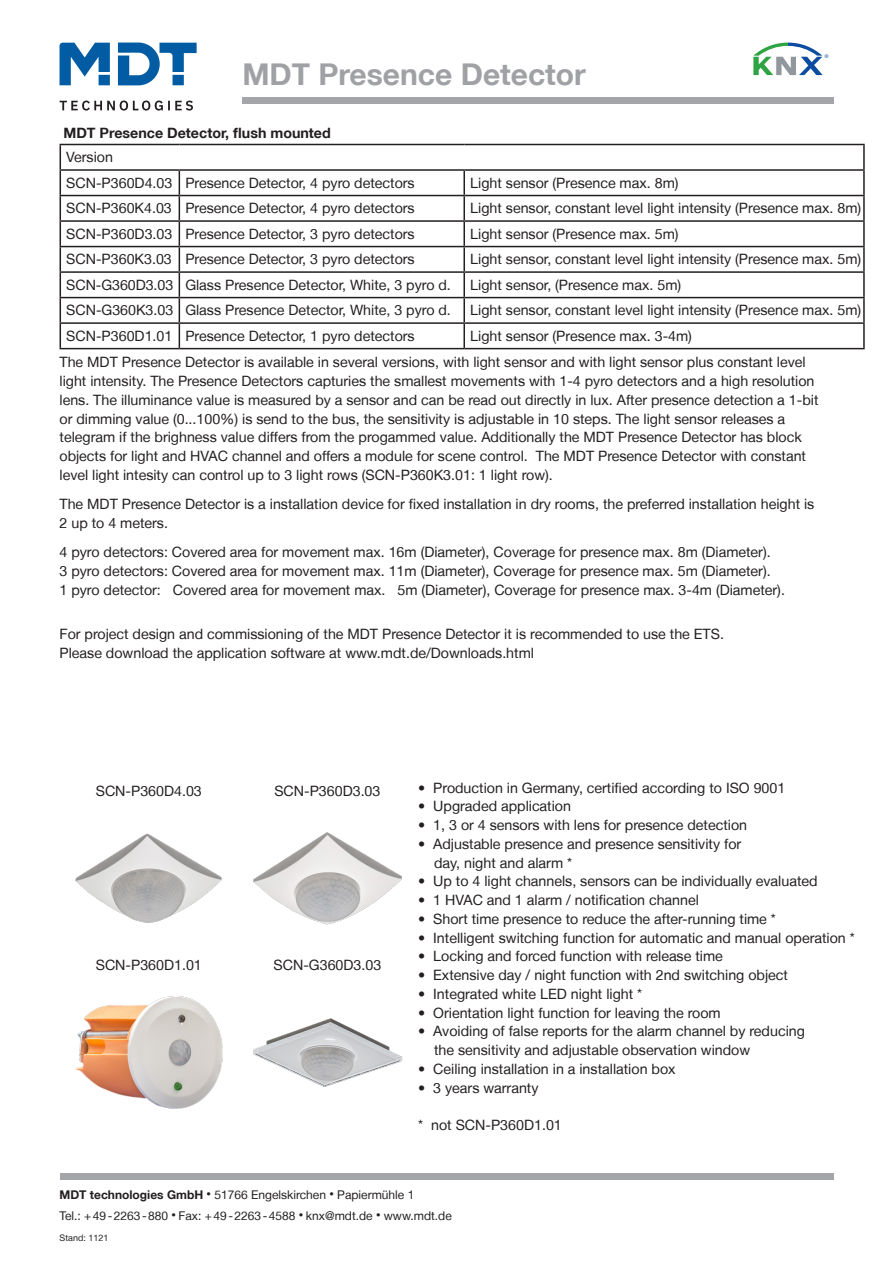
<style>
.page{position:relative;width:893px;height:1263px;background:#fff}
.page>*{position:absolute;margin:0;border:0;box-sizing:border-box;transform-origin:0 0}
.t1{font:700 30px "Helvetica Neue LT";color:#a0a1a5}
.td-data{font:14.25px/18.8px "Helvetica Neue LT";color:#231f20}
.t2{font:700 14.25px "Helvetica Neue LT";color:#231f20}
.t3{font:12px/21px "Helvetica Neue LT";color:#231f20}
.t4{font:9px "Helvetica Neue LT";color:#231f20}
.t5{font:5.1px "Arial";color:#0d4da1}
.s1{font-weight:700}
.s2{font-size:9px}
</style>
<div class="page">
<svg style="left:61px;top:145px;width:802px;height:203px"></svg>
<hr style="left:60px;top:144px;width:119px;height:1px;background:#231f20">
<hr style="left:179px;top:144px;width:285px;height:1px;background:#231f20">
<hr style="left:464px;top:144px;width:401px;height:1px;background:#231f20">
<hr style="left:863px;top:145px;width:2px;height:24px;background:#231f20">
<hr style="left:60px;top:169px;width:119px;height:2px;background:#231f20">
<hr style="left:179px;top:169px;width:285px;height:2px;background:#231f20">
<hr style="left:464px;top:169px;width:401px;height:2px;background:#231f20">
<hr style="left:463px;top:171px;width:2px;height:24px;background:#231f20">
<hr style="left:863px;top:171px;width:2px;height:24px;background:#231f20">
<hr style="left:60px;top:195px;width:119px;height:1px;background:#231f20">
<hr style="left:179px;top:195px;width:285px;height:1px;background:#231f20">
<hr style="left:464px;top:195px;width:401px;height:1px;background:#231f20">
<hr style="left:463px;top:196px;width:2px;height:24px;background:#231f20">
<hr style="left:863px;top:196px;width:2px;height:24px;background:#231f20">
<hr style="left:60px;top:220px;width:119px;height:2px;background:#231f20">
<hr style="left:179px;top:220px;width:285px;height:2px;background:#231f20">
<hr style="left:464px;top:220px;width:401px;height:2px;background:#231f20">
<hr style="left:463px;top:222px;width:2px;height:24px;background:#231f20">
<hr style="left:863px;top:222px;width:2px;height:24px;background:#231f20">
<hr style="left:60px;top:246px;width:119px;height:1px;background:#231f20">
<hr style="left:179px;top:246px;width:285px;height:1px;background:#231f20">
<hr style="left:464px;top:246px;width:401px;height:1px;background:#231f20">
<hr style="left:463px;top:247px;width:2px;height:24px;background:#231f20">
<hr style="left:863px;top:247px;width:2px;height:24px;background:#231f20">
<hr style="left:60px;top:271px;width:119px;height:2px;background:#231f20">
<hr style="left:179px;top:271px;width:285px;height:2px;background:#231f20">
<hr style="left:464px;top:271px;width:401px;height:2px;background:#231f20">
<hr style="left:463px;top:273px;width:2px;height:24px;background:#231f20">
<hr style="left:863px;top:273px;width:2px;height:24px;background:#231f20">
<hr style="left:60px;top:297px;width:119px;height:1px;background:#231f20">
<hr style="left:179px;top:297px;width:285px;height:1px;background:#231f20">
<hr style="left:464px;top:297px;width:401px;height:1px;background:#231f20">
<hr style="left:463px;top:298px;width:2px;height:24px;background:#231f20">
<hr style="left:863px;top:298px;width:2px;height:24px;background:#231f20">
<hr style="left:60px;top:322px;width:119px;height:2px;background:#231f20">
<svg style="left:60px;top:145px;width:1px;height:203px"></svg>
<hr style="left:179px;top:322px;width:285px;height:2px;background:#231f20">
<svg style="left:179px;top:171px;width:1px;height:177px"></svg>
<hr style="left:464px;top:322px;width:401px;height:2px;background:#231f20">
<hr style="left:463px;top:324px;width:2px;height:24px;background:#231f20">
<hr style="left:863px;top:324px;width:2px;height:24px;background:#231f20">
<hr style="left:60px;top:348px;width:119px;height:1px;background:#231f20">
<hr style="left:179px;top:348px;width:285px;height:1px;background:#231f20">
<hr style="left:464px;top:348px;width:401px;height:1px;background:#231f20">
<img style="left:75px;top:833px;width:147px;height:90px">
<img style="left:253px;top:832px;width:149px;height:93px">
<img style="left:75px;top:996px;width:148px;height:113px">
<img style="left:253px;top:1018px;width:150px;height:69px">
<div style="left:60px;top:1174px;width:773px;height:6px;background:#a4a5a9"></div>
<svg style="left:60px;top:43px;width:137px;height:42px"></svg>
<svg style="left:60px;top:100px;width:133px;height:11px"></svg>
<div style="left:242px;top:98px;width:591px;height:6px;background:#a4a5a9"></div>
<svg style="left:753px;top:43px;width:70px;height:32px"></svg>
<p class="t1" style="left:242px;top:56px;width:345px">MDT Presence Detector</p>
<p class="t5" style="left:825px;top:53px;width:5px">®</p>
<p class="t2" style="left:63px;top:124px;width:269px">MDT Presence Detector, flush mounted</p>
<p class="td-data" style="left:66px;top:148px;width:48px">Version</p>
<p class="td-data" style="left:66px;top:173px;width:108px">SCN-P360D4.03</p>
<p class="td-data" style="left:185px;top:173px;width:231px">Presence Detector, 4 pyro detectors</p>
<p class="td-data" style="left:470px;top:173px;width:210px">Light sensor (Presence max. 8m)</p>
<p class="td-data" style="left:66px;top:199px;width:107px">SCN-P360K4.03</p>
<p class="td-data" style="left:185px;top:199px;width:231px">Presence Detector, 4 pyro detectors</p>
<p class="td-data" style="left:470px;top:199px;width:392px">Light sensor, constant level light intensity (Presence max. 8m)</p>
<p class="td-data" style="left:66px;top:224px;width:108px">SCN-P360D3.03</p>
<p class="td-data" style="left:185px;top:224px;width:231px">Presence Detector, 3 pyro detectors</p>
<p class="td-data" style="left:470px;top:224px;width:210px">Light sensor (Presence max. 5m)</p>
<p class="td-data" style="left:66px;top:250px;width:107px">SCN-P360K3.03</p>
<p class="td-data" style="left:185px;top:250px;width:231px">Presence Detector, 3 pyro detectors</p>
<p class="td-data" style="left:470px;top:250px;width:392px">Light sensor, constant level light intensity (Presence max. 5m)</p>
<p class="td-data" style="left:66px;top:275px;width:109px">SCN-G360D3.03</p>
<p class="td-data" style="left:185px;top:275px;width:267px">Glass Presence Detector, White, 3 pyro d.</p>
<p class="td-data" style="left:470px;top:275px;width:212px">Light sensor, (Presence max. 5m)</p>
<p class="td-data" style="left:66px;top:301px;width:109px">SCN-G360K3.03</p>
<p class="td-data" style="left:185px;top:301px;width:267px">Glass Presence Detector, White, 3 pyro d.</p>
<p class="td-data" style="left:470px;top:301px;width:392px">Light sensor, constant level light intensity (Presence max. 5m)</p>
<p class="td-data" style="left:66px;top:326px;width:108px">SCN-P360D1.01</p>
<p class="td-data" style="left:185px;top:326px;width:231px">Presence Detector, 1 pyro detectors</p>
<p class="td-data" style="left:470px;top:326px;width:223px">Light sensor (Presence max. 3-4m)</p>
<p class="td-data" style="left:60px;top:353px;width:760px">The MDT Presence Detector is available in several versions, with light sensor and with light sensor plus constant level light intensity. The Presence Detectors capturies the smallest movements with 1-4 pyro detectors and a high resolution lens. The illuminance value is measured by a sensor and can be read out directly in lux. After presence detection a 1-bit or dimming value (0...100%) is send to the bus, the sensitivity is adjustable in 10 steps. The light sensor releases a telegram if the brighness value differs from the progammed value. Additionally the MDT Presence Detector has block objects for light and HVAC channel and offers a module for scene control. The MDT Presence Detector with constant level light intesity can control up to 3 light rows (SCN-P360K3.01: 1 light row).</p>
<p class="td-data" style="left:60px;top:495px;width:756px">The MDT Presence Detector is a installation device for fixed installation in dry rooms, the preferred installation height is<br>2 up to 4 meters.</p>
<p class="td-data" style="left:60px;top:543px;width:727px">4 pyro detectors: Covered area for movement max. 16m (Diameter), Coverage for presence max. 8m (Diameter).<br>3 pyro detectors: Covered area for movement max. 11m (Diameter), Coverage for presence max. 5m (Diameter).<br>1 pyro detector: Covered area for movement max. 5m (Diameter), Coverage for presence max. 3-4m (Diameter).</p>
<p class="td-data" style="left:60px;top:624px;width:666px">For project design and commissioning of the MDT Presence Detector it is recommended to use the ETS.<br>Please download the application software at www.mdt.de/Downloads.html</p>
<p class="td-data" style="left:96px;top:781px;width:108px">SCN-P360D4.03</p>
<p class="td-data" style="left:274px;top:781px;width:108px">SCN-P360D3.03</p>
<p class="td-data" style="left:96px;top:956px;width:108px">SCN-P360D1.01</p>
<p class="td-data" style="left:274px;top:956px;width:109px">SCN-G360D3.03</p>
<p class="td-data" style="left:418px;top:778px;width:369px">• Production in Germany, certified according to ISO 9001</p>
<p class="td-data" style="left:418px;top:797px;width:154px">• Upgraded application</p>
<p class="td-data" style="left:418px;top:815px;width:330px">• 1, 3 or 4 sensors with lens for presence detection</p>
<p class="td-data" style="left:434px;top:834px;width:309px;text-indent:-16px">• Adjustable presence and presence sensitivity for day, night and alarm *</p>
<p class="td-data" style="left:418px;top:872px;width:401px">• Up to 4 light channels, sensors can be individually evaluated</p>
<p class="td-data" style="left:418px;top:890px;width:282px">• 1 HVAC and 1 alarm / notification channel</p>
<p class="td-data" style="left:418px;top:909px;width:359px">• Short time presence to reduce the after-running time *</p>
<p class="td-data" style="left:418px;top:928px;width:438px">• Intelligent switching function for automatic and manual operation *</p>
<p class="td-data" style="left:418px;top:947px;width:306px">• Locking and forced function with release time</p>
<p class="td-data" style="left:418px;top:965px;width:371px">• Extensive day / night function with 2nd switching object</p>
<p class="td-data" style="left:418px;top:984px;width:226px">• Integrated white LED night light *</p>
<p class="td-data" style="left:418px;top:1003px;width:304px">• Orientation light function for leaving the room</p>
<p class="td-data" style="left:434px;top:1022px;width:372px;text-indent:-16px">• Avoiding of false reports for the alarm channel by reducing the sensitivity and adjustable observation window</p>
<p class="td-data" style="left:418px;top:1059px;width:259px">• Ceiling installation in a installation box</p>
<p class="td-data" style="left:418px;top:1078px;width:122px">• 3 years warranty</p>
<p class="td-data" style="left:418px;top:1115px;width:145px">* not SCN-P360D1.01</p>
<p class="t3" style="left:60px;top:1183px;width:394px"><span class="s1">MDT technologies GmbH</span> <span class="s2">•</span> 51766 Engelskirchen <span class="s2">•</span> Papiermühle 1<br>Tel.: +49-2263-880 <span class="s2">•</span> Fax: +49-2263-4588 <span class="s2">•</span> knx@mdt.de <span class="s2">•</span> www.mdt.de</p>
<p class="t4" style="left:60px;top:1232px;width:50px">Stand: 1121</p>
</div>
